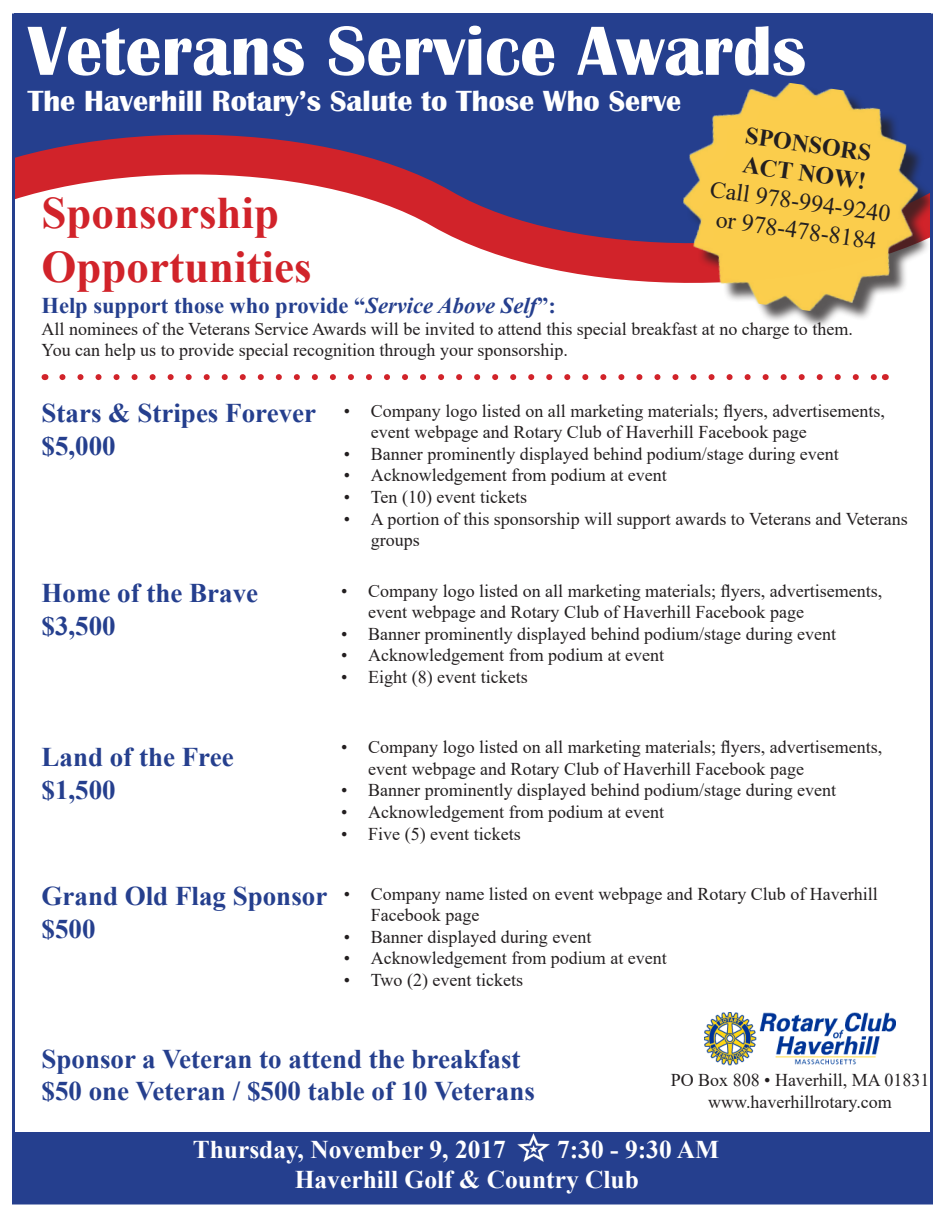
<style>
.page{position:relative;width:945px;height:1215px;background:#fff}
.page>*{position:absolute;margin:0;border:0;box-sizing:border-box;transform-origin:0 0}
.t1{font:700 72px "Britannic";color:#fff}
.t2{font:700 45px "Times New Roman";color:#d1232a}
.t3{font:700 30px "Britannic";color:#fff}
.t4{font:700 27px "Times New Roman";color:#253f8e}
.t5{font:700 25.5px "Times New Roman";color:#fff}
.t6{font:24px "Times New Roman";color:#231f20}
.t7{font:700 24px "Times New Roman";color:#231f20}
.t8{font:700 22.5px "Times New Roman";color:#253f8e}
.t9{font:18px/21.6px "Times New Roman";color:#231f20}
.s1{font-style:italic}
</style>
<div class="page">
<div style="left:14px;top:14px;width:918px;height:160px;background:#253f8e"></div>
<svg style="left:16px;top:136px;width:655px;height:147px"></svg>
<div style="left:14px;top:1132px;width:918px;height:70px;background:#253f8e"></div>
<img style="left:518px;top:1134px;width:32px;height:27px">
<svg style="left:62px;top:374px;width:814px;height:6px"></svg>
<img style="left:671px;top:83px;width:258px;height:241px">
<img style="left:705px;top:1013px;width:191px;height:52px">
<p class="t1" style="left:28px;top:10px;width:780px">Veterans Service Awards</p>
<p class="t3" style="left:28px;top:84px;width:655px">The Haverhill Rotary’s Salute to Those Who Serve</p>
<p class="t7" style="left:748px;top:118px;width:128px;rotate:8deg">SPONSORS</p>
<p class="t7" style="left:745px;top:147px;width:126px;rotate:8deg">ACT NOW!</p>
<p class="t6" style="left:713px;top:172px;width:183px;rotate:8deg">Call 978-994-9240</p>
<p class="t2" style="left:42px;top:180px;width:239px">Sponsorship</p>
<p class="t2" style="left:42px;top:234px;width:272px">Opportunities</p>
<p class="t8" style="left:42px;top:289px;width:516px">Help support those who provide “<span class="s1">Service Above Self</span>”:</p>
<p class="t9" style="left:42px;top:317px;width:813px">All nominees of the Veterans Service Awards will be invited to attend this special breakfast at no charge to them.<br>You can help us to provide special recognition through your sponsorship.</p>
<p class="t6" style="left:719px;top:202px;width:163px;rotate:8deg">or 978-478-8184</p>
<p class="t4" style="left:42px;top:394px;width:276px">Stars &amp; Stripes Forever</p>
<p class="t4" style="left:42px;top:426px;width:76px">$5,000</p>
<p class="t4" style="left:42px;top:574px;width:218px">Home of the Brave</p>
<p class="t4" style="left:42px;top:606px;width:76px">$3,500</p>
<p class="t9" style="left:371px;top:399px;width:515px;text-indent:-27px">• Company logo listed on all marketing materials; flyers, advertisements, event webpage and Rotary Club of Haverhill Facebook page</p>
<p class="t9" style="left:344px;top:442px;width:496px">• Banner prominently displayed behind podium/stage during event</p>
<p class="t9" style="left:344px;top:464px;width:324px">• Acknowledgement from podium at event</p>
<p class="t9" style="left:344px;top:486px;width:185px">• Ten (10) event tickets</p>
<p class="t9" style="left:371px;top:507px;width:538px;text-indent:-27px">• A portion of this sponsorship will support awards to Veterans and Veterans groups</p>
<p class="t9" style="left:368px;top:579px;width:515px;text-indent:-27px">• Company logo listed on all marketing materials; flyers, advertisements, event webpage and Rotary Club of Haverhill Facebook page</p>
<p class="t9" style="left:341px;top:622px;width:496px">• Banner prominently displayed behind podium/stage during event</p>
<p class="t9" style="left:341px;top:644px;width:324px">• Acknowledgement from podium at event</p>
<p class="t9" style="left:341px;top:666px;width:188px">• Eight (8) event tickets</p>
<p class="t4" style="left:42px;top:738px;width:194px">Land of the Free</p>
<p class="t4" style="left:42px;top:770px;width:76px">$1,500</p>
<p class="t9" style="left:368px;top:736px;width:515px;text-indent:-27px">• Company logo listed on all marketing materials; flyers, advertisements, event webpage and Rotary Club of Haverhill Facebook page</p>
<p class="t9" style="left:341px;top:779px;width:496px">• Banner prominently displayed behind podium/stage during event</p>
<p class="t9" style="left:341px;top:801px;width:324px">• Acknowledgement from podium at event</p>
<p class="t9" style="left:341px;top:822px;width:181px">• Five (5) event tickets</p>
<p class="t4" style="left:42px;top:877px;width:287px">Grand Old Flag Sponsor</p>
<p class="t4" style="left:42px;top:909px;width:55px">$500</p>
<p class="t9" style="left:371px;top:882px;width:508px;text-indent:-27px">• Company name listed on event webpage and Rotary Club of Haverhill<br>Facebook page</p>
<p class="t9" style="left:344px;top:925px;width:249px">• Banner displayed during event</p>
<p class="t9" style="left:344px;top:947px;width:324px">• Acknowledgement from podium at event</p>
<p class="t9" style="left:344px;top:969px;width:181px">• Two (2) event tickets</p>
<p class="t4" style="left:42px;top:1039px;width:481px">Sponsor a Veteran to attend the breakfast</p>
<p class="t4" style="left:42px;top:1072px;width:495px">$50 one Veteran / $500 table of 10 Veterans</p>
<p class="t9" style="left:671px;top:1069px;width:260px">PO Box 808 • Haverhill, MA 01831</p>
<p class="t9" style="left:708px;top:1091px;width:185px">www.haverhillrotary.com</p>
<p class="t5" style="left:193px;top:1131px;width:315px">Thursday, November 9, 2017</p>
<p class="t5" style="left:557px;top:1131px;width:164px">7:30 - 9:30 AM</p>
<p class="t5" style="left:295px;top:1161px;width:346px">Haverhill Golf &amp; Country Club</p>
</div>
